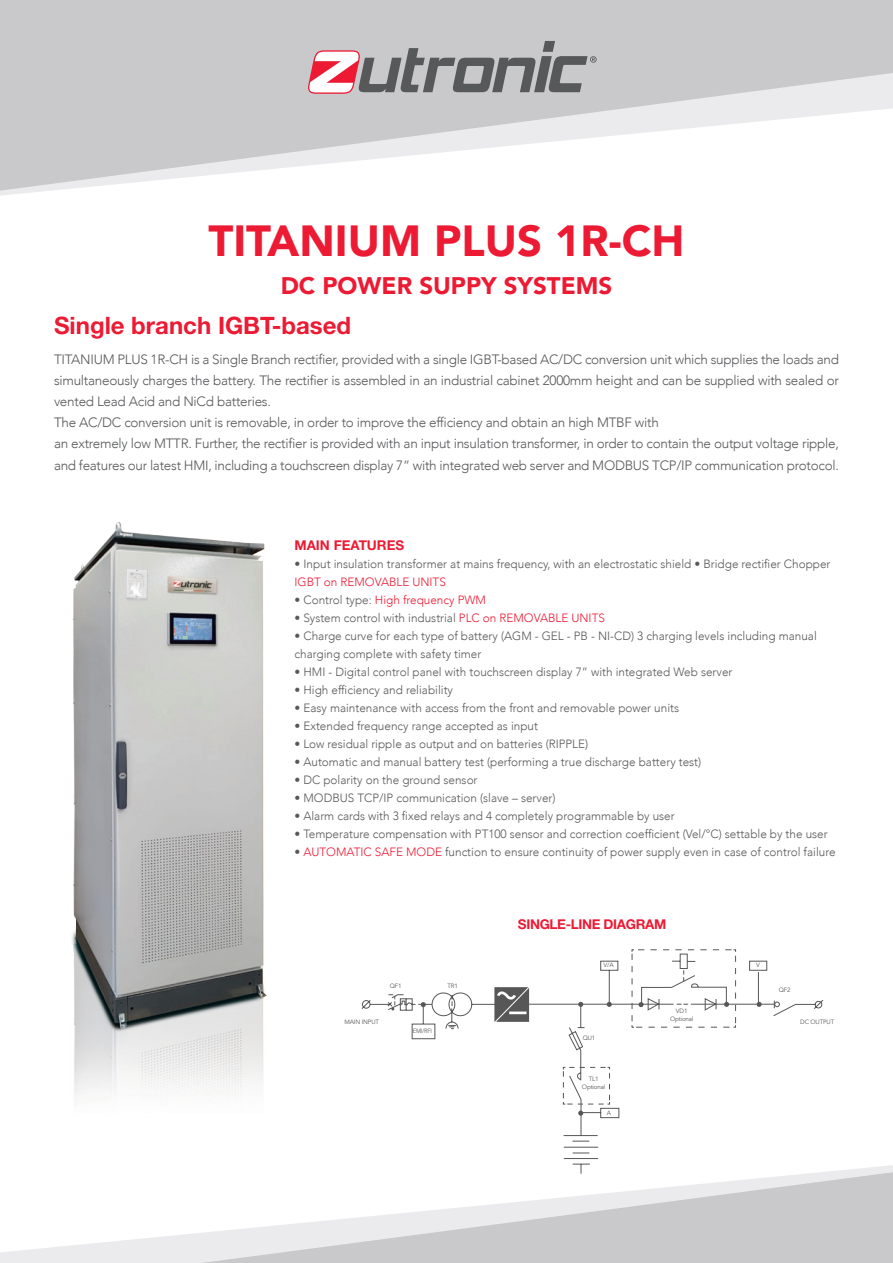
<style>
.page{position:relative;width:893px;height:1263px;background:#fff}
.page>*{position:absolute;margin:0;border:0;box-sizing:border-box;transform-origin:0 0}
.t1{font:900 43.5px "Avenir";color:#ed1a33}
.t2{font:700 24px "Helvetica Neue LT Std";color:#ed1a33}
.t3{font:900 24px "Avenir";color:#ed1a33}
.t4{font:300 13.5px/21px "Avenir";letter-spacing:-.02em;color:#57585a;text-align:justify}
.t5{font:700 13.5px "Helvetica Neue LT Std";letter-spacing:-.025em;color:#ed1a33}
.t6{font:700 13.5px "Helvetica Neue LT Std";color:#ed1a33}
.t7{font:300 12px/18px "Avenir";color:#57585a}
.t8{font:300 12px "Avenir";color:#ed1a33}
.t9{font:6.3px "Avenir";letter-spacing:-.025em;color:#57585a}
.t10{font:6.3px "Avenir";letter-spacing:-.025em;color:#57585a;scale:.91 1}
.s1{color:#ed1a33}
.s2{color:#57585a}
</style>
<div class="page">
<img style="left:72px;top:521px;width:195px;height:575px">
<svg style="left:361px;top:949px;width:463px;height:216px"></svg>
<svg style="left:0;top:1165px;width:893px;height:98px"></svg>
<svg style="left:201px;top:1172px;width:692px;height:91px"></svg>
<svg style="left:0;top:0;width:893px;height:191px;fill:#c9c9cc"></svg>
<svg style="left:308px;top:41px;width:289px;height:53px;background:#aba1a4"></svg>
<p class="t1" style="left:208px;top:204px;width:478px">TITANIUM PLUS 1R-CH</p>
<p class="t3" style="left:281px;top:265px;width:333px">DC POWER SUPPY SYSTEMS</p>
<p class="t2" style="left:54px;top:311px;width:299px">Single branch IGBT-based</p>
<p class="t4" style="left:54px;top:349px;width:786px">TITANIUM PLUS 1R-CH is a Single Branch rectifier, provided with a single IGBT-based AC/DC conversion unit which supplies the loads and simultaneously charges the battery. The rectifier is assembled in an industrial cabinet 2000mm height and can be supplied with sealed or vented Lead Acid and NiCd batteries.</p>
<p class="t4" style="left:54px;top:412px;width:606px">The AC/DC conversion unit is removable, in order to improve the efficiency and obtain an high MTBF with</p>
<p class="t4" style="left:54px;top:433px;width:786px">an extremely low MTTR. Further, the rectifier is provided with an input insulation transformer, in order to contain the output voltage ripple, and features our latest HMI, including a touchscreen display 7” with integrated web server and MODBUS TCP/IP communication protocol.</p>
<p class="t6" style="left:294px;top:536px;width:111px">MAIN FEATURES</p>
<p class="t7" style="left:294px;top:555px;width:537px">• Input insulation transformer at mains frequency, with an electrostatic shield • Bridge rectifier Chopper<br><span class="s1">IGBT on REMOVABLE UNITS</span></p>
<p class="t8" style="left:294px;top:592px;width:193px"><span class="s2">• Control type:</span> High frequency PWM</p>
<p class="t7" style="left:294px;top:609px;width:312px">• System control with industrial <span class="s1">PLC on REMOVABLE UNITS</span></p>
<p class="t7" style="left:294px;top:627px;width:524px">• Charge curve for each type of battery (AGM - GEL - PB - NI-CD) 3 charging levels including manual charging complete with safety timer</p>
<p class="t7" style="left:294px;top:663px;width:439px">• HMI - Digital control panel with touchscreen display 7” with integrated Web server</p>
<p class="t7" style="left:294px;top:681px;width:160px">• High efficiency and reliability</p>
<p class="t7" style="left:294px;top:699px;width:386px">• Easy maintenance with access from the front and removable power units</p>
<p class="t7" style="left:294px;top:717px;width:245px">• Extended frequency range accepted as input</p>
<p class="t7" style="left:294px;top:735px;width:295px">• Low residual ripple as output and on batteries (RIPPLE)</p>
<p class="t7" style="left:294px;top:753px;width:408px">• Automatic and manual battery test (performing a true discharge battery test)</p>
<p class="t7" style="left:294px;top:771px;width:185px">• DC polarity on the ground sensor</p>
<p class="t7" style="left:294px;top:789px;width:263px">• MODBUS TCP/IP communication (slave – server)</p>
<p class="t7" style="left:294px;top:807px;width:382px">• Alarm cards with 3 fixed relays and 4 completely programmable by user</p>
<p class="t7" style="left:294px;top:825px;width:535px">• Temperature compensation with PT100 sensor and correction coefficient (Vel/°C) settable by the user</p>
<p class="t7" style="left:294px;top:843px;width:543px">• <span class="s1">AUTOMATIC SAFE MODE</span> function to ensure continuity of power supply even in case of control failure</p>
<p class="t9" style="left:390px;top:982px;width:13px">QF1</p>
<p class="t9" style="left:447px;top:982px;width:12px">TR1</p>
<p class="t9" style="left:344px;top:1018px;width:36px">MAIN INPUT</p>
<p class="t10" style="left:413px;top:1027px;width:23px">EMI/RFI</p>
<p class="t5" style="left:518px;top:916px;width:150px">SINGLE-LINE DIAGRAM</p>
<p class="t9" style="left:604px;top:961px;width:12px">V/A</p>
<p class="t9" style="left:583px;top:1034px;width:14px">QU1</p>
<p class="t9" style="left:589px;top:1075px;width:11px">TL1</p>
<p class="t9" style="left:582px;top:1083px;width:25px">Optional</p>
<p class="t9" style="left:607px;top:1109px;width:6px">A</p>
<p class="t9" style="left:676px;top:1007px;width:13px">VD1</p>
<p class="t9" style="left:670px;top:1015px;width:25px">Optional</p>
<p class="t9" style="left:756px;top:961px;width:5px">V</p>
<p class="t9" style="left:779px;top:986px;width:13px">QF2</p>
<p class="t9" style="left:800px;top:1018px;width:35px">DC OUTPUT</p>
</div>
